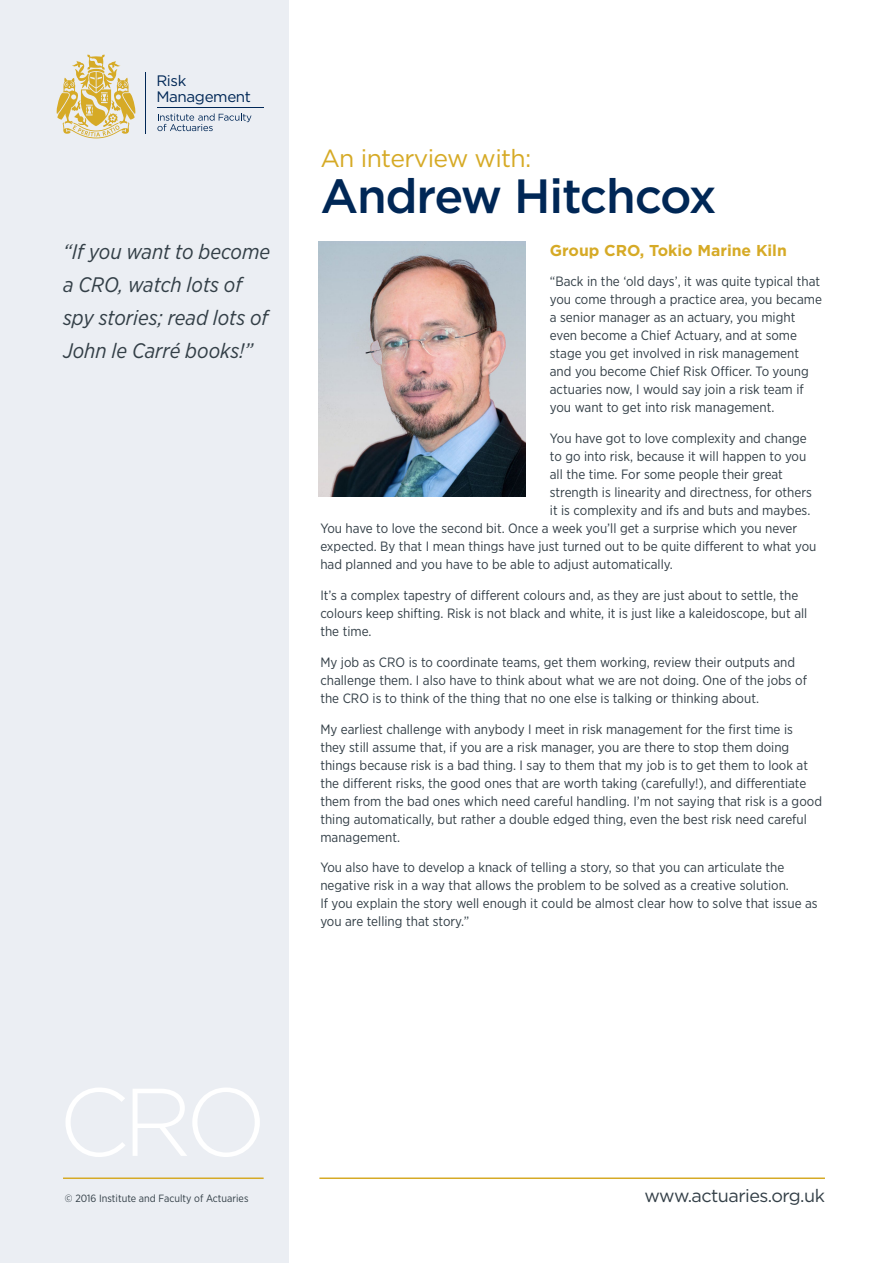
<style>
.page{position:relative;width:893px;height:1263px;background:#fff}
.page>*{position:absolute;margin:0;border:0;box-sizing:border-box;transform-origin:0 0}
.t1{font:500 48px "Gotham";letter-spacing:-.025em;color:#002756}
.Publication_sub_titl{font:24.75px "Gotham";letter-spacing:-.025em;color:#d6aa26}
.body_copy{font:italic 21px/33px "Gotham Narrow";color:#333f47}
.t2{font:18px "Gotham";letter-spacing:-.03em;color:#333f47}
.Body_copy{font:700 15.75px "Gotham";color:#d6aa26}
.t3{font:15.15px/16.2px "Gotham";letter-spacing:-.025em;color:#002756}
.body_copy-2{font:13.5px/18px "Gotham Narrow";color:#333f47}
.copyright_line{font:10.5px "Gotham Narrow";color:#333f47}
</style>
<div class="page">
<hr style="left:319px;top:1177px;width:506px;height:2px;background:#d6aa26">
<div style="left:0;top:0;width:289px;height:1263px;background:#ebeef3"></div>
<hr style="left:63px;top:1177px;width:201px;height:2px;background:#d6aa26">
<img style="left:319px;top:242px;width:207px;height:254px">
<svg style="left:57px;top:55px;width:79px;height:83px"></svg>
<hr style="left:145px;top:72px;width:1px;height:61px;background:#002756">
<svg style="left:157px;top:113px;width:94px;height:18px"></svg>
<hr style="left:157px;top:107px;width:107px;height:1px;background:#002756">
<p class="t3" style="left:156px;top:72px;width:96px">Risk<br>Management</p>
<p class="Publication_sub_titl" style="left:320px;top:142px;width:213px">An interview with:</p>
<p class="t1" style="left:320px;top:164px;width:398px">Andrew Hitchcox</p>
<p class="body_copy" style="left:63px;top:234px;width:209px">“If you want to become a CRO, watch lots of spy stories; read lots of<br>John le Carré books!”</p>
<p class="Body_copy" style="left:550px;top:240px;width:238px">Group CRO, Tokio Marine Kiln</p>
<p class="body_copy-2" style="left:550px;top:272px;width:274px">“Back in the ‘old days’, it was quite typical that you come through a practice area, you became a senior manager as an actuary, you might even become a Chief Actuary, and at some stage you get involved in risk management and you become Chief Risk Officer. To young actuaries now, I would say join a risk team if you want to get into risk management.</p>
<p class="body_copy-2" style="left:550px;top:429px;width:258px">You have got to love complexity and change</p>
<p class="body_copy-2" style="left:550px;top:447px;width:258px">to go into risk, because it will happen to you</p>
<p class="body_copy-2" style="left:550px;top:465px;width:235px">all the time. For some people their great</p>
<p class="body_copy-2" style="left:550px;top:483px;width:264px">strength is linearity and directness, for others</p>
<p class="body_copy-2" style="left:550px;top:501px;width:262px">it is complexity and ifs and buts and maybes.</p>
<p class="body_copy-2" style="left:320px;top:519px;width:478px">You have to love the second bit. Once a week you’ll get a surprise which you never</p>
<p class="body_copy-2" style="left:320px;top:537px;width:498px">expected. By that I mean things have just turned out to be quite different to what you</p>
<p class="body_copy-2" style="left:320px;top:555px;width:354px">had planned and you have to be able to adjust automatically.</p>
<p class="body_copy-2" style="left:320px;top:586px;width:489px">It’s a complex tapestry of different colours and, as they are just about to settle, the colours keep shifting. Risk is not black and white, it is just like a kaleidoscope, but all the time.</p>
<p class="body_copy-2" style="left:320px;top:653px;width:488px">My job as CRO is to coordinate teams, get them working, review their outputs and challenge them. I also have to think about what we are not doing. One of the jobs of the CRO is to think of the thing that no one else is talking or thinking about.</p>
<p class="body_copy-2" style="left:320px;top:719px;width:503px">My earliest challenge with anybody I meet in risk management for the first time is<br>they still assume that, if you are a risk manager, you are there to stop them doing things because risk is a bad thing. I say to them that my job is to get them to look at the different risks, the good ones that are worth taking (carefully!), and differentiate them from the bad ones which need careful handling. I’m not saying that risk is a good thing automatically, but rather a double edged thing, even the best risk need careful management.</p>
<p class="body_copy-2" style="left:320px;top:858px;width:499px">You also have to develop a knack of telling a story, so that you can articulate the negative risk in a way that allows the problem to be solved as a creative solution.<br>If you explain the story well enough it could be almost clear how to solve that issue as you are telling that story.”</p>
<p class="copyright_line" style="left:65px;top:1192px;width:185px">© 2016 Institute and Faculty of Actuaries</p>
<p class="t2" style="left:644px;top:1184px;width:182px">www.actuaries.org.uk</p>
</div>
